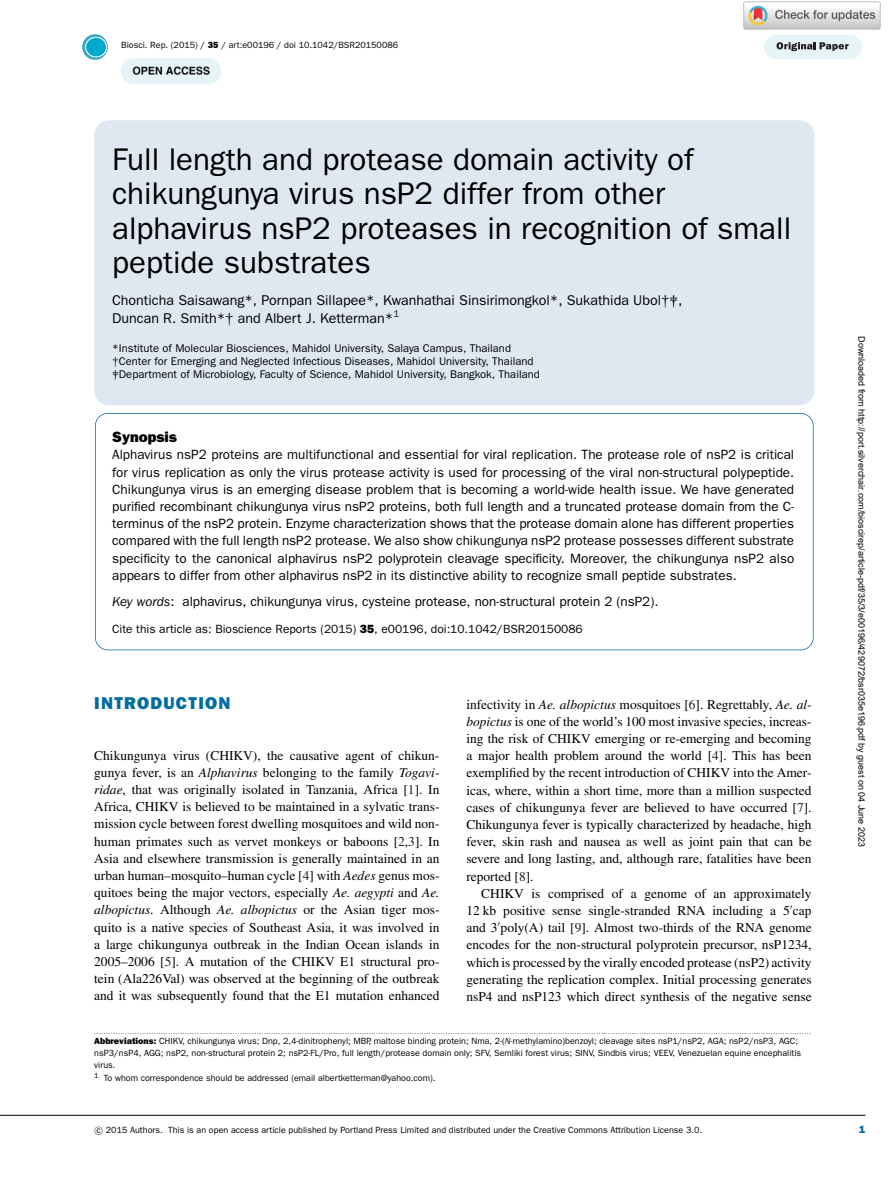
<style>
.page{position:relative;width:893px;height:1183px;background:#fff}
.page>*{position:absolute;margin:0;border:0;box-sizing:border-box;transform-origin:0 0}
.t1{font:31.35px/34.3px "Franklin Gothic";color:#000}
.t2{font:800 17.25px "Franklin Gothic";letter-spacing:.075em;color:#006ca0}
.t3{font:800 15px "Franklin Gothic";color:#000}
.t4{font:14.25px/17.2px "Franklin Gothic";color:#000}
.t5{font:13.5px/17.2px "Times";color:#000;text-align:justify}
.t6{font:13.5px/17.2px "Franklin Gothic";color:#000;text-align:justify}
.t7{font:12px "Franklin Gothic";color:#000}
.t8{font:11.25px/12.8px "Franklin Gothic";color:#000}
.t9{font:800 10.5px "Franklin Gothic";color:#006ca0}
.t10{font:9px/12px "Franklin Gothic";color:#000}
.t11{font:9px "Arial";color:#000}
.t12{font:6px "Franklin Gothic";color:#000}
.s1{font-weight:800}
.s2{font-style:italic}
.s3{color:#231f20}
.s4{font-family:"CMSY10"}
</style>
<div class="page">
<svg style="left:82px;top:34px;width:26px;height:26px"></svg>
<svg style="left:85px;top:36px;width:22px;height:22px"></svg>
<div style="left:86px;top:38px;width:20px;height:18px;background:#00a8cb;border-radius:50%"></div>
<div style="left:764px;top:34px;width:98px;height:25px;background:#e7f4f7;border-radius:12px"></div>
<div style="left:763px;top:34px;width:100px;height:26px;border:1px solid #fff;border-radius:13px"></div>
<svg style="left:776px;top:42px;width:73px;height:9px"></svg>
<img style="left:122px;top:58px;width:98px;height:25px">
<div style="left:94px;top:120px;width:720px;height:285px;background:#dfe8f1;border-radius:15px"></div>
<hr style="left:0;top:1114px;width:865px;height:1px;background:#000">
<img style="left:743px;top:1px;width:138px;height:29px">
<p class="t10" style="left:121px;top:39px;width:278px">Biosci. Rep. (2015) / <span class="s1">35</span> / art:e00196 / doi 10.1042/BSR20150086</p>
<h1 class="t1" style="left:112px;top:145px;width:680px">Full length and protease domain activity of chikungunya virus nsP2 differ from other alphavirus nsP2 proteases in recognition of small peptide substrates</h1>
<p class="t4" style="left:112px;top:293px;width:572px">Chonticha Saisawang*, Pornpan Sillapee*, Kwanhathai Sinsirimongkol*, Sukathida Ubol†‡,<br>Duncan R. Smith*† and Albert J. Ketterman*<sup>1</sup></p>
<p class="t8" style="left:112px;top:343px;width:429px">*Institute of Molecular Biosciences, Mahidol University, Salaya Campus, Thailand †Center for Emerging and Neglected Infectious Diseases, Mahidol University, Thailand ‡Department of Microbiology, Faculty of Science, Mahidol University, Bangkok, Thailand</p>
<p class="t3" style="left:112px;top:432px;width:66px">Synopsis</p>
<p class="t6" style="left:112px;top:447px;width:684px">Alphavirus nsP2 proteins are multifunctional and essential for viral replication. The protease role of nsP2 is critical for virus replication as only the virus protease activity is used for processing of the viral non-structural polypeptide.<br>Chikungunya virus is an emerging disease problem that is becoming a world-wide health issue. We have generated purified recombinant chikungunya virus nsP2 proteins, both full length and a truncated protease domain from the C&shy;terminus of the nsP2 protein. Enzyme characterization shows that the protease domain alone has different properties compared with the full length nsP2 protease. We also show chikungunya nsP2 protease possesses different substrate specificity to the canonical alphavirus nsP2 polyprotein cleavage specificity. Moreover, the chikungunya nsP2 also appears to differ from other alphavirus nsP2 in its distinctive ability to recognize small peptide substrates.</p>
<p class="t6" style="left:112px;top:593px;width:548px"><span class="s2">Key words</span>: alphavirus, chikungunya virus, cysteine protease, non-structural protein 2 (nsP2).</p>
<p class="t7" style="left:112px;top:625px;width:472px">Cite this article as: Bioscience Reports (2015) <span class="s1">35</span>, e00196, doi:10.1042/BSR20150086</p>
<p class="t2" style="left:94px;top:696px;width:138px">INTRODUCTION</p>
<p class="t5" style="left:466px;top:696px;width:347px">infectivity in <span class="s2">Ae. albopictus</span> mosquitoes [<span class="s3">6</span>]. Regrettably, <span class="s2">Ae. al&shy;bopictus</span> is one of the world’s 100 most invasive species, increas&shy;ing the risk of CHIKV emerging or re-emerging and becoming a major health problem around the world [<span class="s3">4</span>]. This has been exemplified by the recent introduction of CHIKV into the Amer&shy;icas, where, within a short time, more than a million suspected cases of chikungunya fever are believed to have occurred [<span class="s3">7</span>].<br>Chikungunya fever is typically characterized by headache, high fever, skin rash and nausea as well as joint pain that can be severe and long lasting, and, although rare, fatalities have been reported [<span class="s3">8</span>].</p>
<p class="t5" style="left:466px;top:885px;width:347px;text-indent:15px">CHIKV is comprised of a genome of an approximately 12 kb positive sense single-stranded RNA including a 5<sup>-</sup>cap and 3<sup>-</sup>poly(A) tail [<span class="s3">9</span>]. Almost two-thirds of the RNA genome encodes for the non-structural polyprotein precursor, nsP1234, which is processed by the virally encoded protease (nsP2) activity generating the replication complex. Initial processing generates nsP4 and nsP123 which direct synthesis of the negative sense</p>
<p class="t5" style="left:94px;top:747px;width:347px">Chikungunya virus (CHIKV), the causative agent of chikun&shy;gunya fever, is an <span class="s2">Alphavirus</span> belonging to the family <span class="s2">Togavi&shy;ridae</span>, that was originally isolated in Tanzania, Africa [<span class="s3">1</span>]. In Africa, CHIKV is believed to be maintained in a sylvatic trans&shy;mission cycle between forest dwelling mosquitoes and wild non&shy;human primates such as vervet monkeys or baboons [<span class="s3">2</span>,<span class="s3">3</span>]. In Asia and elsewhere transmission is generally maintained in an urban human–mosquito–human cycle [<span class="s3">4</span>] with <span class="s2">Aedes</span> genus mos&shy;quitoes being the major vectors, especially <span class="s2">Ae. aegypti</span> and <span class="s2">Ae. albopictus</span>. Although <span class="s2">Ae. albopictus</span> or the Asian tiger mos&shy;quito is a native species of Southeast Asia, it was involved in a large chikungunya outbreak in the Indian Ocean islands in 2005–2006 [<span class="s3">5</span>]. A mutation of the CHIKV E1 structural pro&shy;tein (Ala226Val) was observed at the beginning of the outbreak and it was subsequently found that the E1 mutation enhanced</p>
<p class="t12" style="left:94px;top:1029px;width:718px">............................................................................................................................................................................................................................................................................................................</p>
<p class="t10" style="left:94px;top:1035px;width:708px"><span class="s1">Abbreviations:</span> CHIKV, chikungunya virus; Dnp, 2,4-dinitrophenyl; MBP, maltose binding protein; Nma, 2-(<span class="s2">N</span>-methylamino)benzoyl; cleavage sites nsP1/nsP2, AGA; nsP2/nsP3, AGC; nsP3/nsP4, AGG; nsP2, non-structural protein 2; nsP2-FL/Pro, full length/protease domain only; SFV, Semliki forest virus; SINV, Sindbis virus; VEEV, Venezuelan equine encephalitis virus.</p>
<p class="t10" style="left:94px;top:1072px;width:343px"><sup>1</sup> To whom correspondence should be addressed (email albertketterman@yahoo.com).</p>
<p class="t11" style="left:865px;top:336px;width:512px;rotate:90deg">Downloaded from http://port.silverchair.com/bioscirep/article-pdf/35/3/e00196/429072/bsr035e196.pdf by guest on 04 June 2023</p>
<p class="t10" style="left:94px;top:1124px;width:609px"><span class="s4">-</span>c 2015 Authors. This is an open access article published by Portland Press Limited and distributed under the Creative Commons Attribution License 3.0.</p>
<p class="t9" style="left:859px;top:1125px;width:8px">1</p>
</div>
